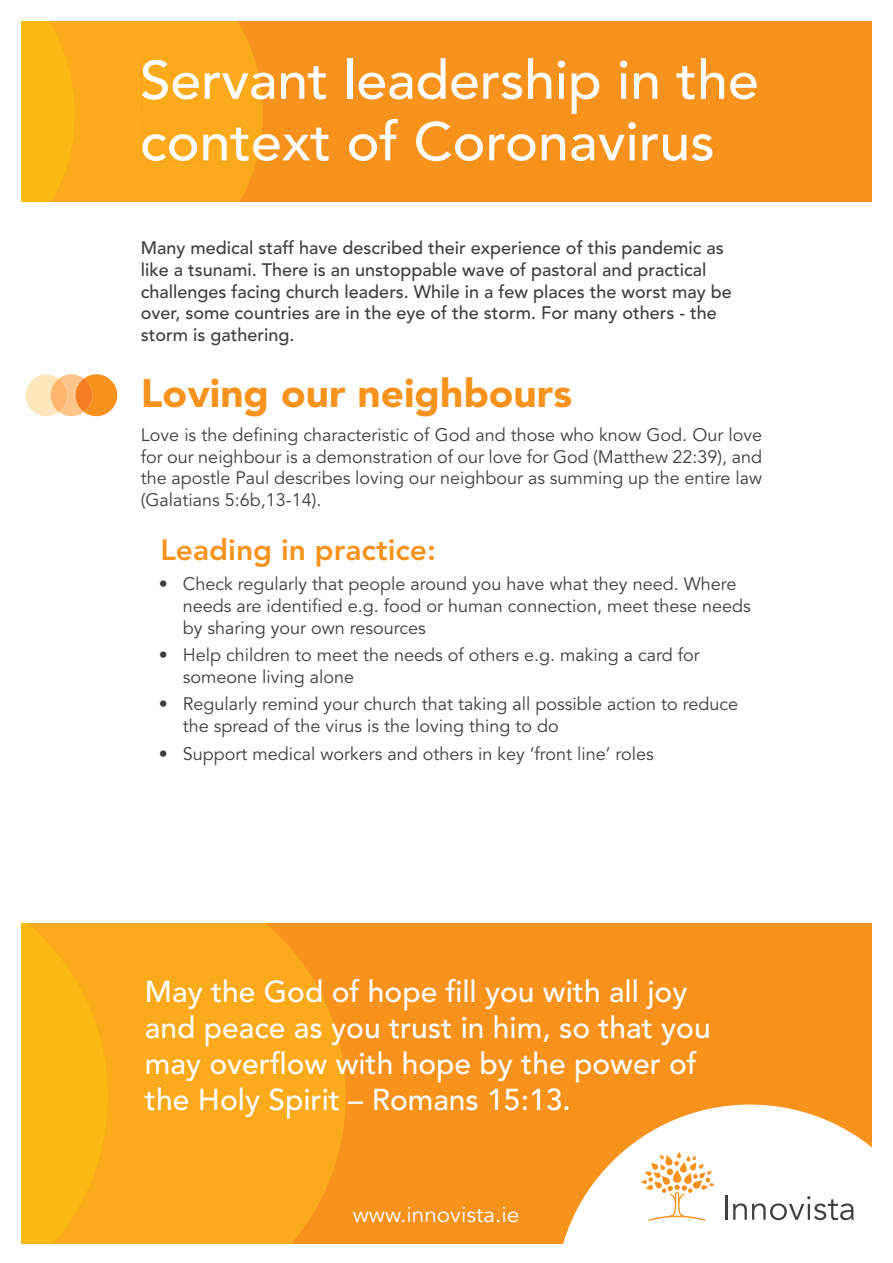
<style>
.page{position:relative;width:893px;height:1263px;background:#fff}
.page>*{position:absolute;margin:0;border:0;box-sizing:border-box;transform-origin:0 0}
.t1{font:500 53.85px/61.5px "Avenir LT Std";color:#fff}
.t2{font:900 39.3px "Avenir LT Std";color:#f7931d}
.t3{font:500 30px/36px "Avenir LT Std";color:#fff}
.t4{font:800 29.1px "Avenir LT Std";color:#f7931d}
.t5{font:21.9px "Avenir LT Std";color:#fff}
.t6{font:18px/21.6px "Avenir LT Std";color:#3e3e3f}
.t7{font:500 18px/21.6px "Avenir LT Std";color:#3e3e3f}
</style>
<div class="page">
<div style="left:21px;top:13px;width:853px;height:197px;background:#f7931d"></div>
<svg style="left:21px;top:20px;width:242px;height:182px;background:#faad1a"></svg>
<div style="left:872px;top:0;width:21px;height:343px;background:#fff"></div>
<div style="left:0;top:0;width:893px;height:20px;background:#fff"></div>
<div style="left:0;top:202px;width:893px;height:164px;background:#fff"></div>
<svg style="left:25px;top:374px;width:92px;height:42px;background:#fbc888"></svg>
<svg style="left:75px;top:378px;width:17px;height:34px"></svg>
<div style="left:21px;top:913px;width:853px;height:332px;background:#f7931d"></div>
<svg style="left:563px;top:1104px;width:309px;height:140px;fill:#fff"></svg>
<svg style="left:108px;top:923px;width:238px;height:321px;background:#f9a71b"></svg>
<svg style="left:21px;top:923px;width:87px;height:321px;background:#fbb515"></svg>
<div style="left:872px;top:900px;width:21px;height:363px;background:#fff"></div>
<div style="left:0;top:845px;width:893px;height:78px;background:#fff"></div>
<svg style="left:641px;top:1152px;width:74px;height:69px;background:#fde9d1"></svg>
<hr style="left:725px;top:1196px;width:2px;height:24px;background:#3e3e3f">
<svg style="left:733px;top:1196px;width:121px;height:24px;background:#d3d3d3"></svg>
<div style="left:0;top:1244px;width:893px;height:19px;background:#fff"></div>
<h1 class="t1" style="left:140px;top:51px;width:620px">Servant leadership in the context of Coronavirus</h1>
<p class="t7" style="left:141px;top:238px;width:592px">Many medical staff have described their experience of this pandemic as like a tsunami. There is an unstoppable wave of pastoral and practical challenges facing church leaders. While in a few places the worst may be over, some countries are in the eye of the storm. For many others - the storm is gathering.</p>
<h2 class="t2" style="left:141px;top:370px;width:433px">Loving our neighbours</h2>
<p class="t6" style="left:141px;top:424px;width:623px;text-align:justify">Love is the defining characteristic of God and those who know God. Our love for our neighbour is a demonstration of our love for God (Matthew 22:39), and the apostle Paul describes loving our neighbour as summing up the entire law (Galatians 5:6b,13-14).</p>
<h3 class="t4" style="left:160px;top:532px;width:277px">Leading in practice:</h3>
<p class="t6" style="left:183px;top:574px;width:569px;text-indent:-24px">• Check regularly that people around you have what they need. Where needs are identified e.g. food or human connection, meet these needs by sharing your own resources</p>
<p class="t6" style="left:183px;top:645px;width:519px;text-indent:-24px">• Help children to meet the needs of others e.g. making a card for someone living alone</p>
<p class="t6" style="left:183px;top:694px;width:557px;text-indent:-24px">• Regularly remind your church that taking all possible action to reduce the spread of the virus is the loving thing to do</p>
<p class="t6" style="left:159px;top:743px;width:496px">• Support medical workers and others in key ‘front line’ roles</p>
<h3 class="t3" style="left:145px;top:974px;width:567px">May the God of hope fill you with all joy and peace as you trust in him, so that you may overflow with hope by the power of the Holy Spirit – Romans 15:13.</h3>
<p class="t5" style="left:353px;top:1202px;width:168px">www.innovista.ie</p>
</div>
